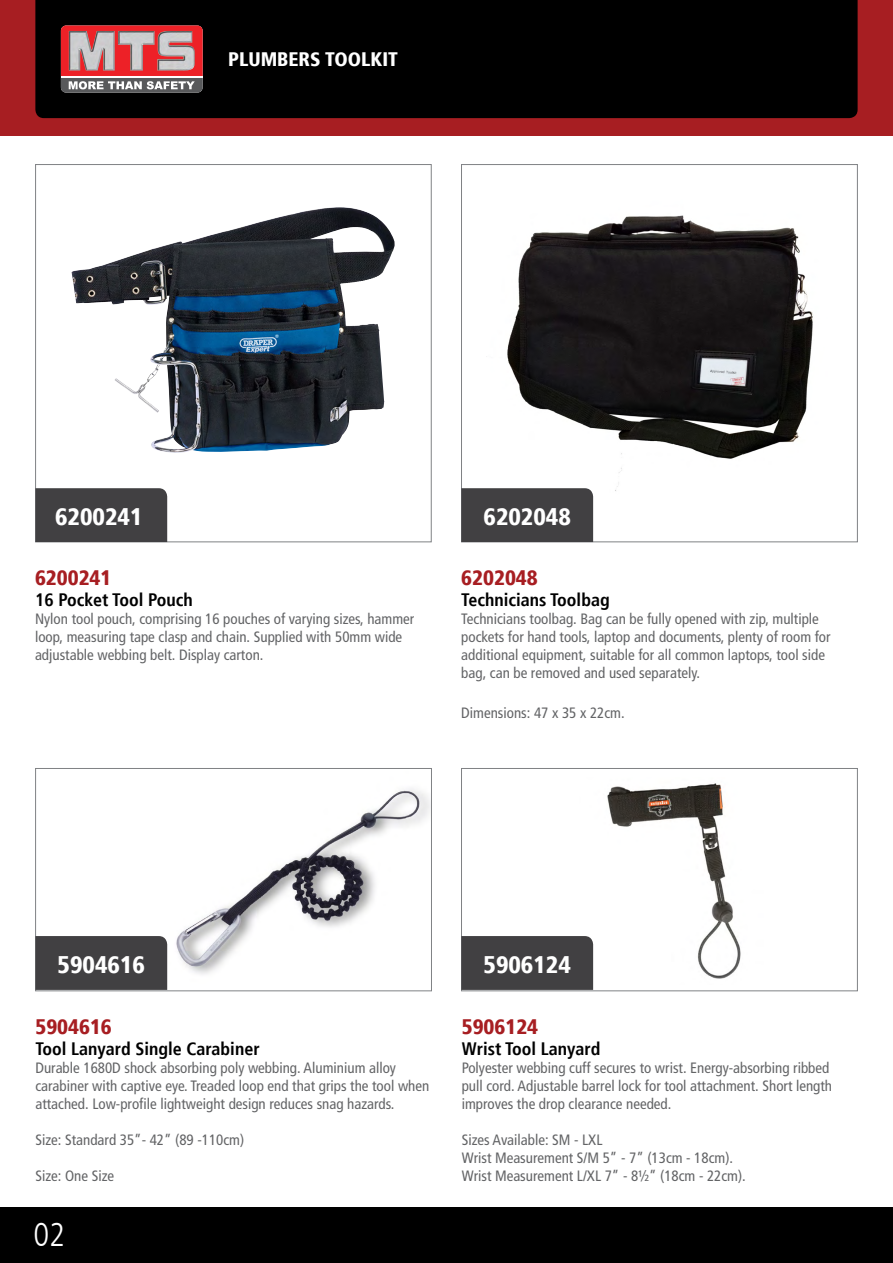
<style>
.page{position:relative;width:893px;height:1263px;background:#fff}
.page>*{position:absolute;margin:0;border:0;box-sizing:border-box;transform-origin:0 0}
.t1{font:300 condensed 33px "Frutiger LT";color:#fff}
.t2{font:900 condensed 24px "Frutiger";color:#fff}
.t3{font:900 condensed 21px "Frutiger";color:#a71e22}
.t4{font:900 condensed 19.5px "Frutiger";color:#fff}
.t5{font:700 condensed 18px "Frutiger";color:#000}
.t6{font:condensed 15px/18px "Frutiger LT";color:#636466}
</style>
<div class="page">
<div style="left:0;top:0;width:893px;height:136px;background:#a71e22"></div>
<div style="left:0;top:1208px;width:893px;height:55px;background:#000"></div>
<div style="left:35px;top:0;width:823px;height:118px;background:#000"></div>
<svg style="left:61px;top:26px;width:142px;height:67px;background:#b95255"></svg>
<img style="left:118px;top:31px;width:37px;height:40px">
<img style="left:157px;top:31px;width:38px;height:40px">
<img style="left:69px;top:31px;width:46px;height:40px">
<hr style="left:61px;top:76px;width:142px;height:2px;background:#fff">
<img style="left:167px;top:788px;width:263px;height:201px">
<div style="left:35px;top:768px;width:397px;height:223px;border:1px solid #808285"></div>
<div style="left:35px;top:936px;width:132px;height:54px;background:#414042"></div>
<img style="left:593px;top:783px;width:148px;height:201px">
<div style="left:461px;top:768px;width:397px;height:223px;border:1px solid #808285"></div>
<div style="left:461px;top:936px;width:132px;height:54px;background:#414042"></div>
<img style="left:72px;top:207px;width:264px;height:246px">
<div style="left:35px;top:488px;width:132px;height:54px;background:#414042"></div>
<img style="left:507px;top:215px;width:306px;height:276px">
<div style="left:461px;top:488px;width:132px;height:54px;background:#414042"></div>
<h3 class="t4" style="left:228px;top:48px;width:171px">PLUMBERS TOOLKIT</h3>
<h2 class="t2" style="left:55px;top:502px;width:89px">6200241</h2>
<h3 class="t3" style="left:35px;top:565px;width:78px">6200241</h3>
<p class="t5" style="left:35px;top:589px;width:159px">16 Pocket Tool Pouch</p>
<p class="t6" style="left:35px;top:610px;width:381px">Nylon tool pouch, comprising 16 pouches of varying sizes, hammer loop, measuring tape clasp and chain. Supplied with 50mm wide adjustable webbing belt. Display carton.</p>
<h2 class="t2" style="left:484px;top:502px;width:89px">6202048</h2>
<h3 class="t3" style="left:461px;top:565px;width:78px">6202048</h3>
<p class="t5" style="left:461px;top:589px;width:150px">Technicians Toolbag</p>
<p class="t6" style="left:461px;top:610px;width:371px">Technicians toolbag. Bag can be fully opened with zip, multiple pockets for hand tools, laptop and documents, plenty of room for additional equipment, suitable for all common laptops, tool side bag, can be removed and used separately.</p>
<p class="t6" style="left:461px;top:704px;width:165px">Dimensions: 47 x 35 x 22cm.</p>
<h2 class="t2" style="left:58px;top:950px;width:89px">5904616</h2>
<h3 class="t3" style="left:35px;top:1014px;width:78px">5904616</h3>
<p class="t5" style="left:35px;top:1038px;width:226px">Tool Lanyard Single Carabiner</p>
<p class="t6" style="left:35px;top:1059px;width:395px">Durable 1680D shock absorbing poly webbing. Aluminium alloy carabiner with captive eye. Treaded loop end that grips the tool when attached. Low-profile lightweight design reduces snag hazards.</p>
<p class="t6" style="left:35px;top:1131px;width:210px">Size: Standard 35”- 42” (89 -110cm)</p>
<p class="t6" style="left:35px;top:1167px;width:80px">Size: One Size</p>
<h1 class="t1" style="left:33px;top:1216px;width:33px">02</h1>
<h2 class="t2" style="left:484px;top:950px;width:89px">5906124</h2>
<h3 class="t3" style="left:462px;top:1014px;width:78px">5906124</h3>
<p class="t5" style="left:462px;top:1038px;width:140px">Wrist Tool Lanyard</p>
<p class="t6" style="left:462px;top:1059px;width:372px">Polyester webbing cuff secures to wrist. Energy-absorbing ribbed pull cord. Adjustable barrel lock for tool attachment. Short length improves the drop clearance needed.</p>
<p class="t6" style="left:462px;top:1131px;width:286px">Sizes Available: SM - LXL<br>Wrist Measurement S/M 5” - 7” (13cm - 18cm).<br>Wrist Measurement L/XL 7” - 8½” (18cm - 22cm).</p>
</div>
